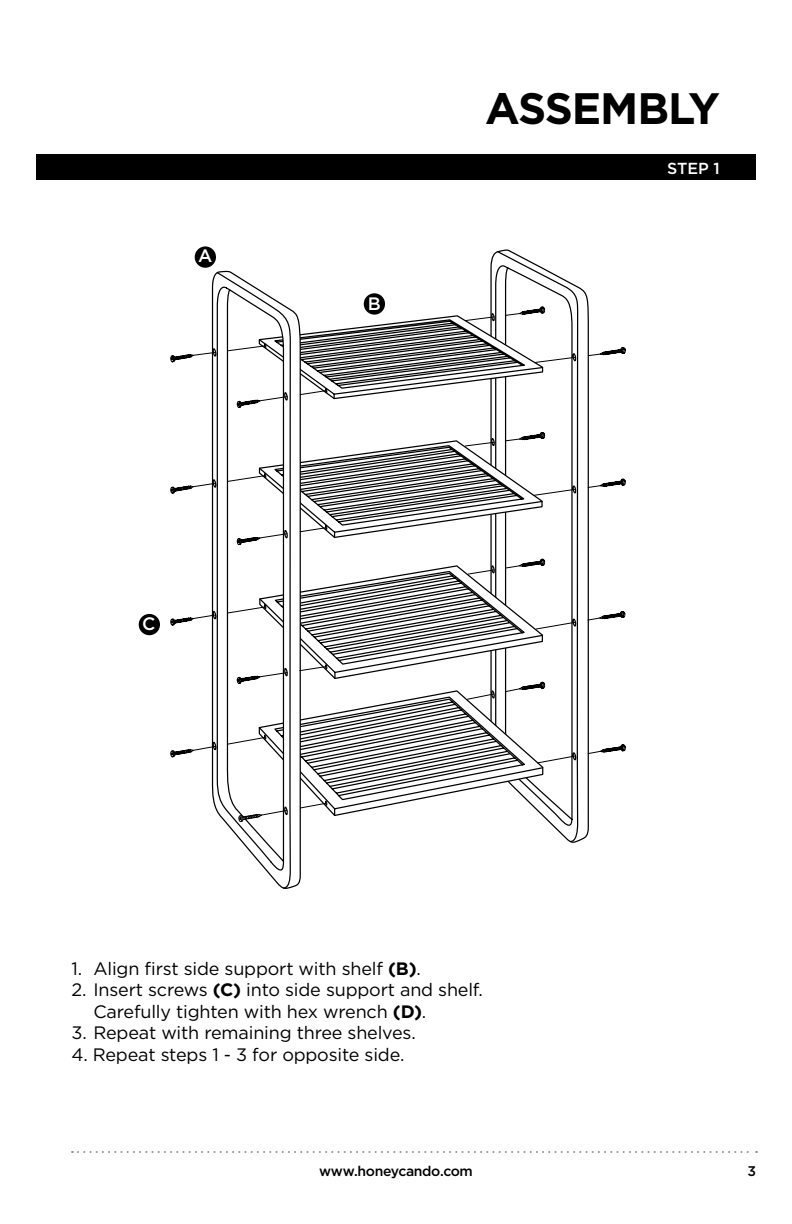
<style>
.page{position:relative;width:792px;height:1224px;background:#fff}
.page>*{position:absolute;margin:0;border:0;box-sizing:border-box;transform-origin:0 0}
.t1{font:700 44px "Gotham";letter-spacing:-.025em;color:#000}
.t2{font:18px/21.6px "Gotham";letter-spacing:-.01em;color:#000}
.t3{font:500 18px "Gotham";color:#fff}
.t4{font:500 16px "Gotham";color:#fff}
.t5{font:500 14px "Gotham";letter-spacing:-.025em;color:#000}
.s1{font-weight:700}
</style>
<div class="page">
<div style="left:36px;top:154px;width:720px;height:26px;background:#000"></div>
<svg style="left:72px;top:1151px;width:685px;height:2px"></svg>
<div style="left:195px;top:246px;width:21px;height:22px;background:#000;border-radius:50%"></div>
<div style="left:364px;top:293px;width:21px;height:22px;background:#000;border-radius:50%"></div>
<div style="left:139px;top:614px;width:21px;height:21px;background:#000;border-radius:50%"></div>
<svg style="left:491px;top:250px;width:89px;height:593px"></svg>
<svg style="left:212px;top:271px;width:80px;height:618px"></svg>
<svg style="left:170px;top:306px;width:456px;height:517px"></svg>
<h1 class="t1" style="left:485px;top:83px;width:236px">ASSEMBLY</h1>
<p class="t3" style="left:198px;top:246px;width:15px">A</p>
<p class="t3" style="left:142px;top:614px;width:15px">C</p>
<p class="t3" style="left:368px;top:293px;width:14px">B</p>
<p class="t2" style="left:72px;top:957px;width:351px">1. Align first side support with shelf <span class="s1">(B)</span>.</p>
<p class="t2" style="left:93px;top:979px;width:391px;text-indent:-22px">2. Insert screws <span class="s1">(C)</span> into side support and shelf.<br>Carefully tighten with hex wrench <span class="s1">(D)</span>.</p>
<p class="t2" style="left:71px;top:1022px;width:346px">3. Repeat with remaining three shelves.</p>
<p class="t2" style="left:71px;top:1043px;width:334px">4. Repeat steps 1 - 3 for opposite side.</p>
<p class="t4" style="left:667px;top:159px;width:54px">Step 1</p>
<p class="t5" style="left:319px;top:1163px;width:155px">www.honeycando.com</p>
<p class="t5" style="left:747px;top:1163px;width:10px">3</p>
</div>
